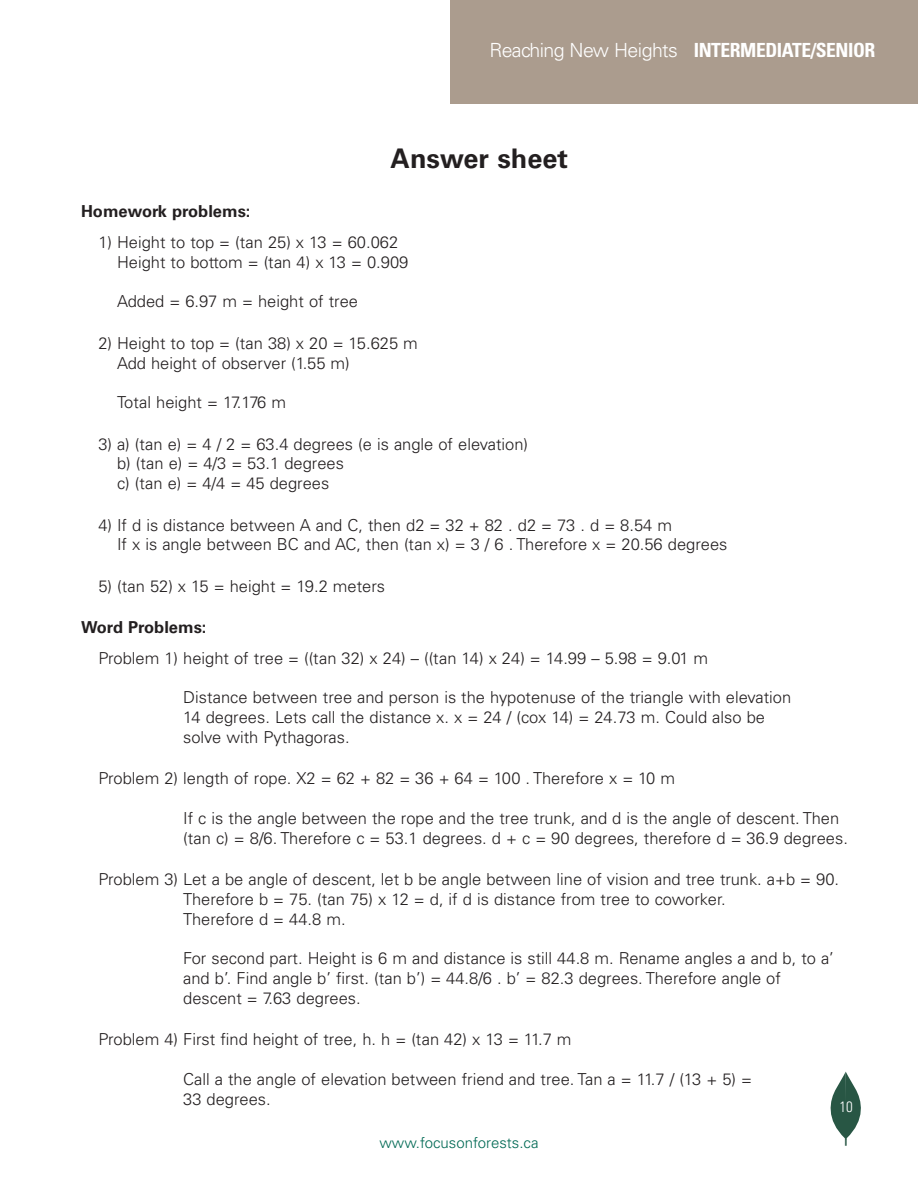
<style>
.page{position:relative;width:918px;height:1188px;background:#fff}
.page>*{position:absolute;margin:0;border:0;box-sizing:border-box;transform-origin:0 0}
.t1{font:700 27px "Univers";color:#231f20}
.t2{font:700 condensed 19.5px "Univers";letter-spacing:-.02em;color:#fff}
.t3{font:300 16.5px/19.8px "Univers";color:#231f20}
.t4{font:700 16.5px "Univers";color:#231f20}
.t5{font:300 15px "Univers";color:#006954}
.t6{font:300 condensed 15px "Univers";color:#fff}
.s1{font-weight:300;font-stretch:normal}
</style>
<div class="page">
<svg style="left:831px;top:1072px;width:30px;height:74px"></svg>
<div style="left:451px;top:0;width:467px;height:104px;background:#ab9c8e"></div>
<p class="t2" style="left:490px;top:43px;width:387px"><span class="s1">Reaching New Heights</span> INTERMEDIATE/SENIOR</p>
<h1 class="t1" style="left:391px;top:148px;width:179px">Answer sheet</h1>
<p class="t4" style="left:81px;top:206px;width:171px">Homework problems:</p>
<p class="t3" style="left:117px;top:234px;width:293px;text-indent:-19px">1) Height to top = (tan 25) x 13 = 60.062<br>Height to bottom = (tan 4) x 13 = 0.909</p>
<p class="t3" style="left:117px;top:293px;width:243px">Added = 6.97 m = height of tree</p>
<p class="t3" style="left:117px;top:335px;width:302px;text-indent:-19px">2) Height to top = (tan 38) x 20 = 15.625 m<br>Add height of observer (1.55 m)</p>
<p class="t3" style="left:117px;top:394px;width:171px">Total height = 17.176 m</p>
<p class="t3" style="left:117px;top:435px;width:413px;text-indent:-19px">3) a) (tan e) = 4 / 2 = 63.4 degrees (e is angle of elevation) b) (tan e) = 4/3 = 53.1 degrees<br>c) (tan e) = 4/4 = 45 degrees</p>
<p class="t3" style="left:117px;top:516px;width:612px;text-indent:-19px">4) If d is distance between A and C, then d2 = 32 + 82 . d2 = 73 . d = 8.54 m<br>If x is angle between BC and AC, then (tan x) = 3 / 6 . Therefore x = 20.56 degrees</p>
<p class="t3" style="left:98px;top:578px;width:288px">5) (tan 52) x 15 = height = 19.2 meters</p>
<p class="t4" style="left:81px;top:621px;width:127px">Word Problems:</p>
<p class="t3" style="left:98px;top:650px;width:611px">Problem 1) height of tree = ((tan 32) x 24) – ((tan 14) x 24) = 14.99 – 5.98 = 9.01 m</p>
<p class="t3" style="left:183px;top:689px;width:610px">Distance between tree and person is the hypotenuse of the triangle with elevation<br>14 degrees. Lets call the distance x. x = 24 / (cox 14) = 24.73 m. Could also be solve with Pythagoras.</p>
<p class="t3" style="left:98px;top:770px;width:578px">Problem 2) length of rope. X2 = 62 + 82 = 36 + 64 = 100 . Therefore x = 10 m</p>
<p class="t3" style="left:183px;top:810px;width:666px">If c is the angle between the rope and the tree trunk, and d is the angle of descent. Then (tan c) = 8/6. Therefore c = 53.1 degrees. d + c = 90 degrees, therefore d = 36.9 degrees.</p>
<p class="t3" style="left:183px;top:871px;width:657px;text-indent:-85px">Problem 3) Let a be angle of descent, let b be angle between line of vision and tree trunk. a+b = 90.<br>Therefore b = 75. (tan 75) x 12 = d, if d is distance from tree to coworker.<br>Therefore d = 44.8 m.</p>
<p class="t3" style="left:183px;top:950px;width:652px">For second part. Height is 6 m and distance is still 44.8 m. Rename angles a and b, to a’ and b’. Find angle b’ first. (tan b’) = 44.8/6 . b’ = 82.3 degrees. Therefore angle of descent = 7.63 degrees.</p>
<p class="t3" style="left:98px;top:1031px;width:475px">Problem 4) First find height of tree, h. h = (tan 42) x 13 = 11.7 m</p>
<p class="t3" style="left:183px;top:1071px;width:570px">Call a the angle of elevation between friend and tree. Tan a = 11.7 / (13 + 5) =<br>33 degrees.</p>
<p class="t6" style="left:840px;top:1101px;width:15px">10</p>
<p class="t5" style="left:379px;top:1137px;width:161px">www.focusonforests.ca</p>
</div>
